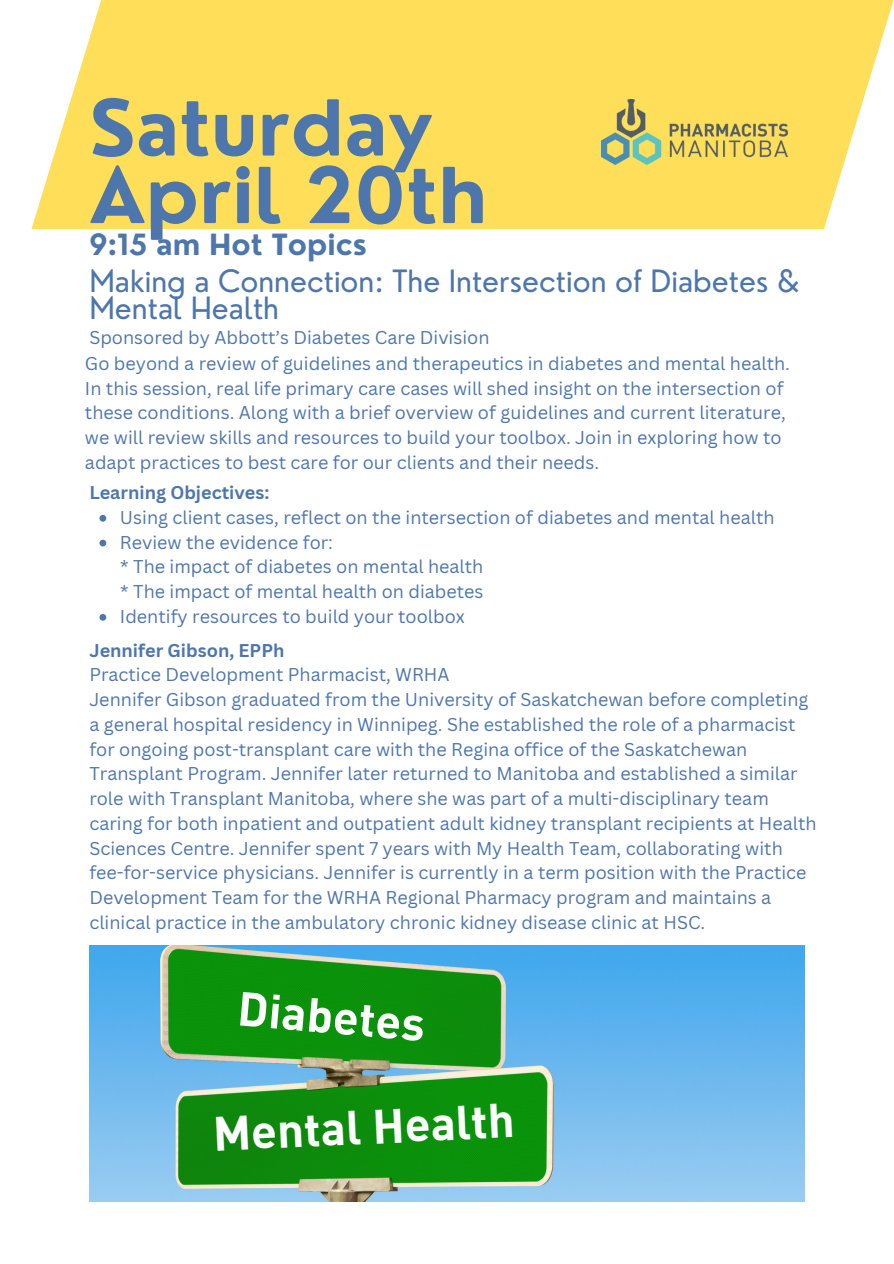
<style>
.page{position:relative;width:894px;height:1264px;background:#fff}
.page>*{position:absolute;margin:0;border:0;box-sizing:border-box;transform-origin:0 0}
.t1{font:700 75px/67.5px "Nourd";color:#4d76ad}
.t2{font:47.25px "DIN Bold";color:#fff}
.t3{font:30px/27px "Nourd";color:#4d76ad}
.t4{font:700 28.5px "Nourd";color:#4d76ad}
.t5{font:18px/24.8px "Canva Sans";color:#4d76ad}
.t6{font:700 18px "Canva Sans";color:#4d76ad}
</style>
<div class="page">
<svg style="left:31px;top:0;width:862px;height:229px;background:#fee067"></svg>
<img style="left:601px;top:100px;width:185px;height:65px">
<img style="left:89px;top:945px;width:715px;height:256px">
<svg style="left:99px;top:515px;width:7px;height:6px"></svg>
<svg style="left:99px;top:539px;width:7px;height:7px"></svg>
<svg style="left:99px;top:614px;width:7px;height:6px"></svg>
<h3 class="t1" style="left:89px;top:94px;width:399px">Saturday<br>April 20th</h3>
<h4 class="t3" style="left:89px;top:267px;width:711px">Making a Connection: The Intersection of Diabetes &amp;<br>Mental Health</h4>
<p class="t4" style="left:89px;top:226px;width:279px">9:15 am Hot Topics</p>
<h2 class="t5" style="left:89px;top:324px;width:401px">Sponsored by Abbott’s Diabetes Care Division</h2>
<p class="t5" style="left:85px;top:350px;width:706px">Go beyond a review of guidelines and therapeutics in diabetes and mental health.</p>
<p class="t5" style="left:85px;top:375px;width:702px">In this session, real life primary care cases will shed insight on the intersection of these conditions. Along with a brief overview of guidelines and current literature,</p>
<p class="t5" style="left:85px;top:425px;width:698px">we will review skills and resources to build your toolbox. Join in exploring how to adapt practices to best care for our clients and their needs.</p>
<h5 class="t6" style="left:89px;top:480px;width:181px">Learning Objectives:</h5>
<p class="t5" style="left:120px;top:504px;width:656px">Using client cases, reflect on the intersection of diabetes and mental health</p>
<p class="t5" style="left:120px;top:529px;width:214px">Review the evidence for:</p>
<p class="t5" style="left:120px;top:554px;width:364px">* The impact of diabetes on mental health</p>
<p class="t5" style="left:120px;top:579px;width:364px">* The impact of mental health on diabetes</p>
<p class="t5" style="left:120px;top:603px;width:346px">Identify resources to build your toolbox</p>
<p class="t6" style="left:89px;top:637px;width:196px">Jennifer Gibson, EPPh</p>
<p class="t5" style="left:89px;top:662px;width:361px">Practice Development Pharmacist, WRHA</p>
<p class="t5" style="left:89px;top:686px;width:728px">Jennifer Gibson graduated from the University of Saskatchewan before completing a general hospital residency in Winnipeg. She established the role of a pharmacist for ongoing post-transplant care with the Regina office of the Saskatchewan Transplant Program. Jennifer later returned to Manitoba and established a similar role with Transplant Manitoba, where she was part of a multi-disciplinary team caring for both inpatient and outpatient adult kidney transplant recipients at Health Sciences Centre. Jennifer spent 7 years with My Health Team, collaborating with fee-for-service physicians. Jennifer is currently in a term position with the Practice Development Team for the WRHA Regional Pharmacy program and maintains a clinical practice in the ambulatory chronic kidney disease clinic at HSC.</p>
<p class="t2" style="left:240px;top:977px;width:189px;rotate:5deg">Diabetes</p>
<h2 class="t2" style="left:211px;top:1103px;width:303px;rotate:-3deg">Mental Health</h2>
</div>
